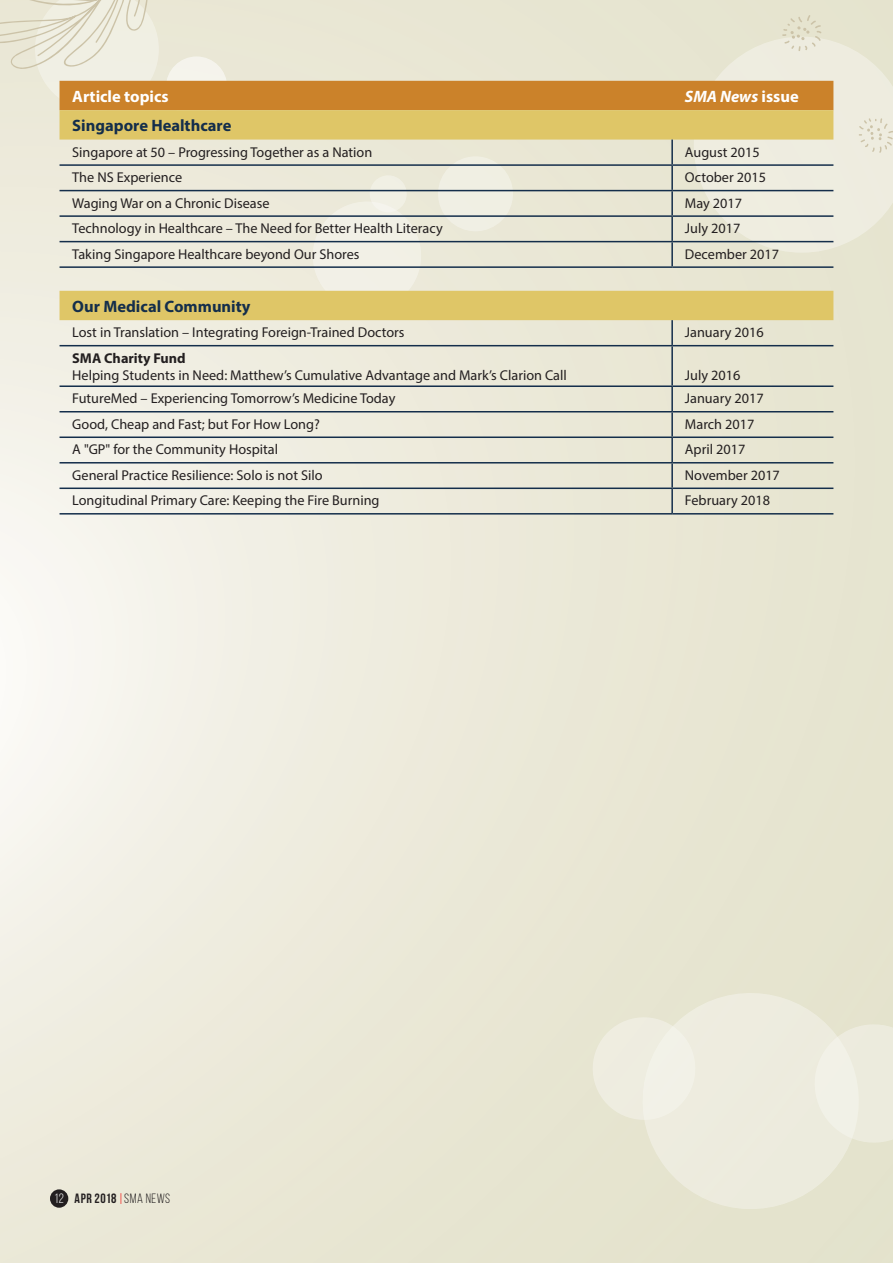
<style>
.page{position:relative;width:893px;height:1263px;background:#fff}
.page>*{position:absolute;margin:0;border:0;box-sizing:border-box;transform-origin:0 0}
.t1{font:700 16.5px "Myriad Pro";color:#142e4b}
.t2{font:700 16.5px "Myriad Pro";color:#fff}
.t3{font:italic 700 16.5px "Myriad Pro";color:#fff}
.t4{font:14.25px "Myriad Pro";color:#231f20}
.t5{font:700 14.25px "Myriad Pro";color:#231f20}
.t6{font:13.5px "Bebas Neue";letter-spacing:.04em;color:#231f20}
.s1{font-style:normal}
.s2{color:#fff}
.s3{font-style:inherit}
</style>
<div class="page">
<div style="left:0;top:0;width:893px;height:1263px;background:linear-gradient(to right,#f2f0e7,#e4e2cc)"></div>
<svg style="left:593px;top:1017px;width:50px;height:103px;background:#eceadc"></svg>
<svg style="left:643px;top:993px;width:216px;height:216px;background:#ebeadb"></svg>
<svg style="left:815px;top:1024px;width:78px;height:119px;background:#edecdf"></svg>
<div style="left:313px;top:201px;width:108px;height:109px;background:#f2f0e6;border-radius:50%"></div>
<svg style="left:0;top:0;width:893px;height:253px;background:#e5d9ba"></svg>
<hr style="left:671px;top:140px;width:2px;height:24px;background:#142e4b">
<hr style="left:60px;top:164px;width:612px;height:2px;background:#142e4b">
<hr style="left:60px;top:190px;width:612px;height:1px;background:#142e4b">
<hr style="left:60px;top:215px;width:612px;height:2px;background:#142e4b">
<hr style="left:60px;top:241px;width:612px;height:1px;background:#142e4b">
<hr style="left:60px;top:266px;width:612px;height:2px;background:#142e4b">
<hr style="left:671px;top:166px;width:2px;height:24px;background:#142e4b">
<hr style="left:671px;top:191px;width:2px;height:24px;background:#142e4b">
<hr style="left:671px;top:217px;width:2px;height:24px;background:#142e4b">
<hr style="left:671px;top:242px;width:2px;height:24px;background:#142e4b">
<hr style="left:672px;top:164px;width:161px;height:2px;background:#142e4b">
<hr style="left:672px;top:190px;width:161px;height:1px;background:#142e4b">
<hr style="left:672px;top:215px;width:161px;height:2px;background:#142e4b">
<hr style="left:672px;top:241px;width:161px;height:1px;background:#142e4b">
<hr style="left:672px;top:266px;width:161px;height:2px;background:#142e4b">
<div style="left:60px;top:291px;width:773px;height:29px;background:#dfc667"></div>
<hr style="left:671px;top:320px;width:2px;height:25px;background:#142e4b">
<hr style="left:60px;top:345px;width:612px;height:1px;background:#142e4b">
<hr style="left:671px;top:346px;width:2px;height:39px;background:#142e4b">
<hr style="left:672px;top:345px;width:161px;height:1px;background:#142e4b">
<hr style="left:60px;top:385px;width:612px;height:2px;background:#142e4b">
<hr style="left:60px;top:411px;width:612px;height:1px;background:#142e4b">
<hr style="left:60px;top:436px;width:612px;height:2px;background:#142e4b">
<hr style="left:60px;top:462px;width:612px;height:1px;background:#142e4b">
<hr style="left:60px;top:487px;width:612px;height:2px;background:#142e4b">
<hr style="left:60px;top:513px;width:612px;height:1px;background:#142e4b">
<hr style="left:671px;top:387px;width:2px;height:24px;background:#142e4b">
<hr style="left:671px;top:412px;width:2px;height:24px;background:#142e4b">
<hr style="left:671px;top:438px;width:2px;height:24px;background:#142e4b">
<hr style="left:671px;top:463px;width:2px;height:24px;background:#142e4b">
<hr style="left:671px;top:489px;width:2px;height:24px;background:#142e4b">
<hr style="left:672px;top:385px;width:161px;height:2px;background:#142e4b">
<hr style="left:672px;top:411px;width:161px;height:1px;background:#142e4b">
<hr style="left:672px;top:436px;width:161px;height:2px;background:#142e4b">
<hr style="left:672px;top:462px;width:161px;height:1px;background:#142e4b">
<hr style="left:672px;top:487px;width:161px;height:2px;background:#142e4b">
<hr style="left:672px;top:513px;width:161px;height:1px;background:#142e4b">
<div style="left:50px;top:1189px;width:18px;height:19px;background:#231f20;border-radius:50%"></div>
<p class="t2" style="left:72px;top:85px;width:98px">Article topics</p>
<p class="t3" style="left:685px;top:85px;width:115px">SMA News <span class="s1">issue</span></p>
<p class="t1" style="left:72px;top:115px;width:161px">Singapore Healthcare</p>
<p class="t4" style="left:72px;top:143px;width:302px">Singapore at 50 – Progressing Together as a Nation</p>
<p class="t4" style="left:685px;top:143px;width:76px">August 2015</p>
<p class="t4" style="left:72px;top:169px;width:111px">The NS Experience</p>
<p class="t4" style="left:685px;top:169px;width:83px">October 2015</p>
<p class="t4" style="left:72px;top:194px;width:199px">Waging War on a Chronic Disease</p>
<p class="t4" style="left:685px;top:194px;width:59px">May 2017</p>
<p class="t4" style="left:72px;top:220px;width:372px">Technology in Healthcare – The Need for Better Health Literacy</p>
<p class="t4" style="left:685px;top:220px;width:57px">July 2017</p>
<p class="t4" style="left:72px;top:245px;width:289px">Taking Singapore Healthcare beyond Our Shores</p>
<p class="t4" style="left:685px;top:245px;width:96px">December 2017</p>
<p class="t1" style="left:72px;top:295px;width:180px">Our Medical Community</p>
<p class="t4" style="left:72px;top:324px;width:334px">Lost in Translation – Integrating Foreign-Trained Doctors</p>
<p class="t4" style="left:685px;top:324px;width:80px">January 2016</p>
<p class="t5" style="left:72px;top:349px;width:115px">SMA Charity Fund</p>
<p class="t4" style="left:72px;top:366px;width:496px">Helping Students in Need: Matthew’s Cumulative Advantage and Mark’s Clarion Call</p>
<p class="t4" style="left:685px;top:366px;width:57px">July 2016</p>
<p class="t4" style="left:72px;top:390px;width:325px">FutureMed – Experiencing Tomorrow’s Medicine Today</p>
<p class="t4" style="left:685px;top:390px;width:80px">January 2017</p>
<p class="t4" style="left:72px;top:415px;width:249px">Good, Cheap and Fast; but For How Long?</p>
<p class="t4" style="left:685px;top:415px;width:71px">March 2017</p>
<p class="t4" style="left:72px;top:441px;width:207px">A "GP" for the Community Hospital</p>
<p class="t4" style="left:685px;top:441px;width:62px">April 2017</p>
<p class="t4" style="left:72px;top:466px;width:252px">General Practice Resilience: Solo is not Silo</p>
<p class="t4" style="left:685px;top:466px;width:97px">November 2017</p>
<p class="t4" style="left:72px;top:492px;width:309px">Longitudinal Primary Care: Keeping the Fire Burning</p>
<p class="t4" style="left:685px;top:492px;width:87px">February 2018</p>
<p class="t6" style="left:55px;top:1191px;width:117px"><span class="s2">12</span> APR 2018 <span class="s3">SMA NEWS</span></p>
</div>
